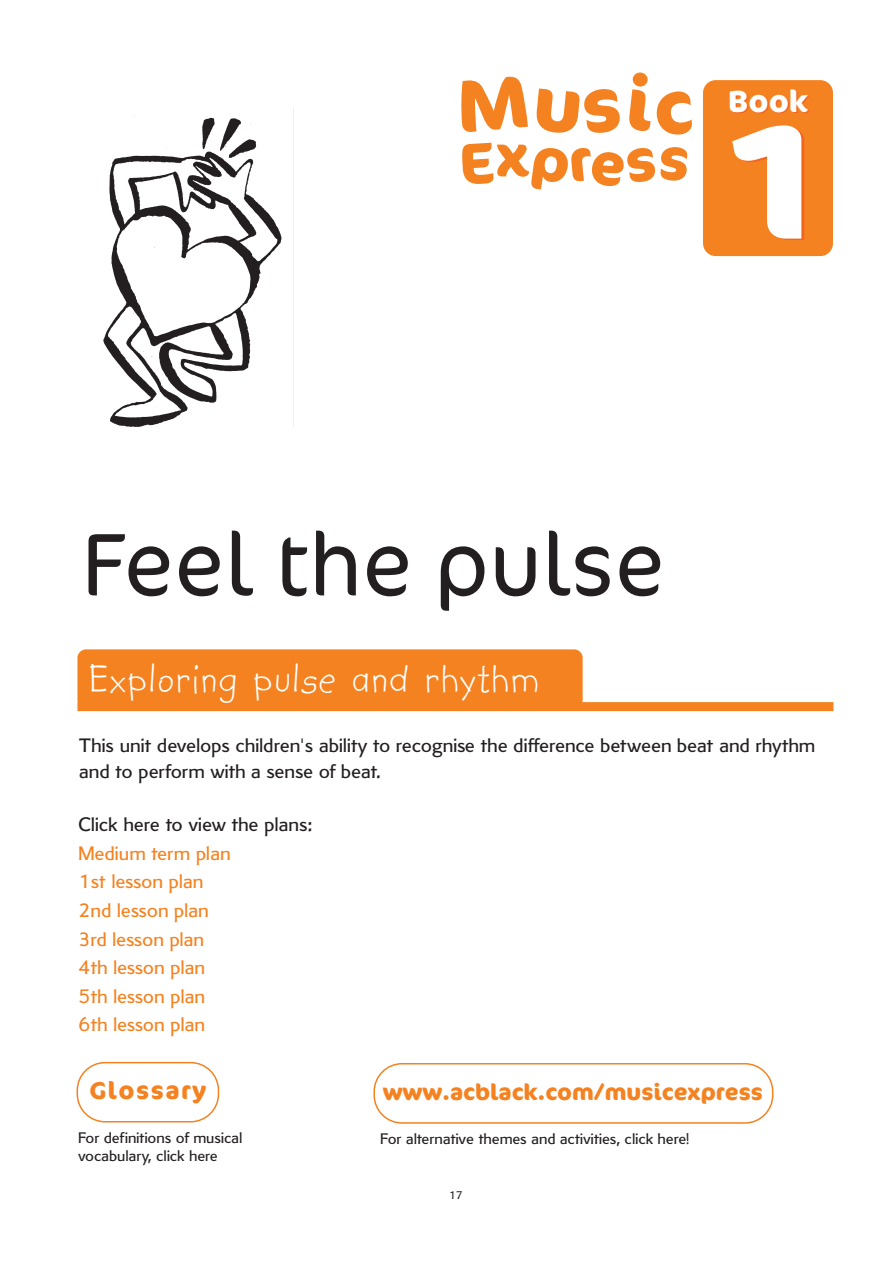
<style>
.page{position:relative;width:893px;height:1263px;background:#fff}
.page>*{position:absolute;margin:0;border:0;box-sizing:border-box;transform-origin:0 0}
.t1{font:700 163.95px "Cocon";color:#fff;scale:1.1 1}
.t2{font:300 90px "Cocon";color:#231f20}
.t3{font:700 57.9px "Cocon";color:#f58220}
.t4{font:43.5px "Kidprint";letter-spacing:.04em;color:#fff}
.t5{font:700 30.45px "Cocon";color:#fff}
.t6{font:700 24.3px "Cocon";letter-spacing:.06em;color:#f58220}
.t7{font:700 22.5px "Cocon";color:#f58220}
.t8{font:21px/25.2px "Senza TDI";letter-spacing:-.015em;color:#231f20}
.t9{font:21px/28.7px "Senza TDI";letter-spacing:-.01em;color:#f58220}
.t10{font:16.5px/18px "Senza TDI";letter-spacing:-.01em;color:#231f20}
.t11{font:12px "Senza TDI";color:#231f20}
</style>
<div class="page">
<div style="left:77px;top:702px;width:756px;height:9px;background:#f58220"></div>
<div style="left:77px;top:649px;width:506px;height:59px;background:#f58220;border-radius:9px"></div>
<div style="left:703px;top:80px;width:130px;height:176px;background:#f58220;border-radius:13px"></div>
<svg style="left:77px;top:1062px;width:142px;height:60px"></svg>
<svg style="left:373px;top:1063px;width:400px;height:61px"></svg>
<img style="left:103px;top:115px;width:179px;height:311px">
<h3 class="t3" style="left:496px;top:123px;width:35px">x</h3>
<h3 class="t5" style="left:728px;top:84px;width:81px">Book</h3>
<h1 class="t1" style="left:733px;top:86px;width:78px">1</h1>
<h2 class="t2" style="left:81px;top:512px;width:585px">Feel the pulse</h2>
<h3 class="t4" style="left:88px;top:652px;width:452px">Exploring pulse and rhythm</h3>
<p class="t8" style="left:79px;top:733px;width:738px">This unit develops children's ability to recognise the difference between beat and rhythm and to perform with a sense of beat.</p>
<p class="t8" style="left:78px;top:811px;width:236px">Click here to view the plans:</p>
<p class="t9" style="left:78px;top:838px;width:154px">Medium term plan<br>1st lesson plan<br>2nd lesson plan<br>3rd lesson plan<br>4th lesson plan<br>5th lesson plan<br>6th lesson plan</p>
<p class="t6" style="left:89px;top:1077px;width:118px">Glossary</p>
<p class="t7" style="left:383px;top:1079px;width:382px">www.acblack.com/musicexpress</p>
<p class="t10" style="left:380px;top:1129px;width:310px">For alternative themes and activities, click here!</p>
<p class="t10" style="left:78px;top:1128px;width:166px">For definitions of musical vocabulary, click here</p>
<p class="t11" style="left:449px;top:1188px;width:16px">17</p>
</div>
